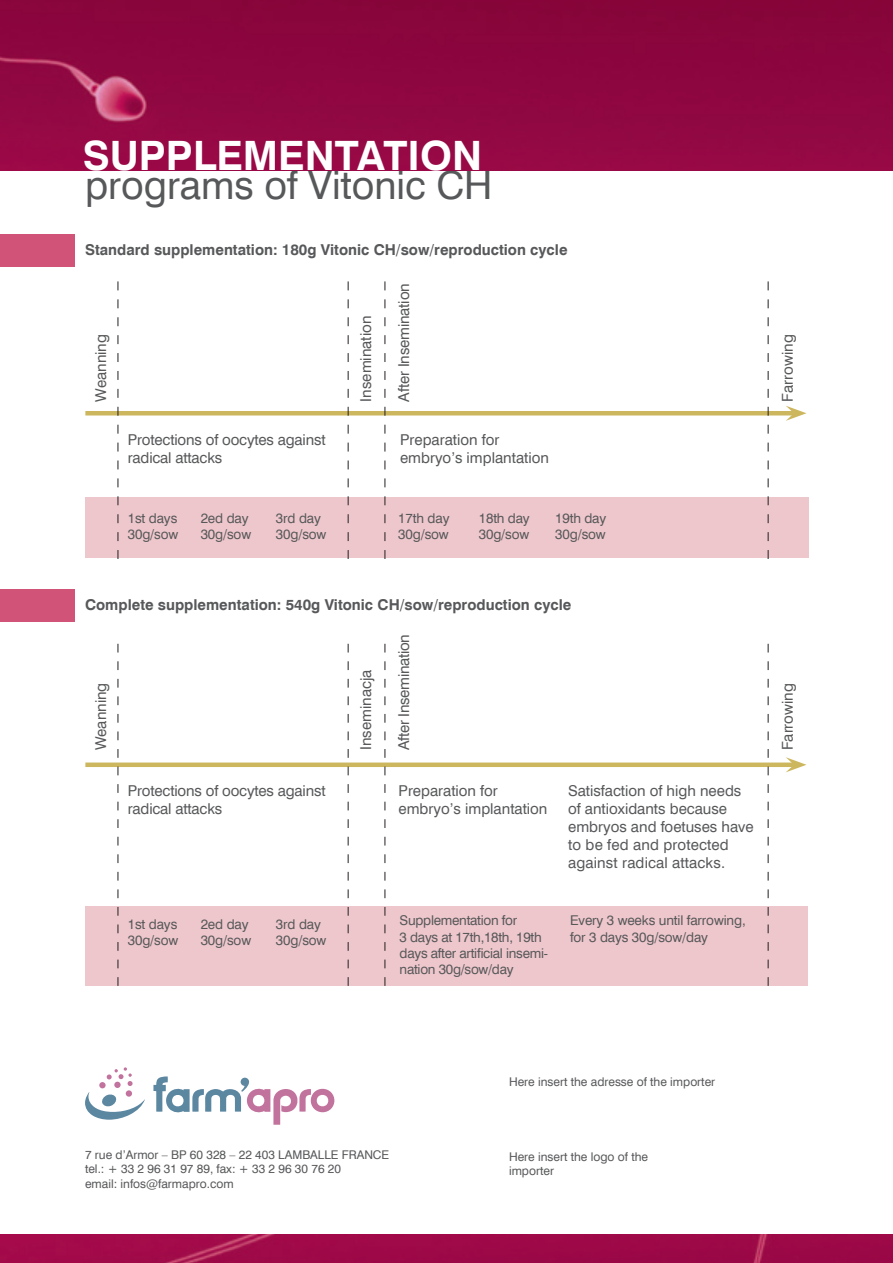
<style>
.page{position:relative;width:893px;height:1263px;background:#fff}
.page>*{position:absolute;margin:0;border:0;box-sizing:border-box;transform-origin:0 0}
.t1{font:40.5px "Swis 721 EU Bold";color:#fff}
.t2{font:39px "Swis 721 EU Normal";color:#57585a}
.t3{font:15px/18px "Swis 721 EU Normal";color:#57585a}
.t4{font:15px "Swis 721 EU Bold";color:#57585a}
.t5{font:15px "Swis 721 EU Normal";letter-spacing:-.02em;color:#57585a}
.t6{font:13.5px/16.2px "Swis 721 EU Normal";letter-spacing:-.01em;color:#57585a}
.t7{font:12px/14.4px "Swis 721 EU Normal";color:#57585a}
</style>
<div class="page">
<div style="left:85px;top:906px;width:723px;height:80px;background:#eec7cc"></div>
<div style="left:85px;top:497px;width:724px;height:61px;background:#eec7cc"></div>
<div style="left:85px;top:762px;width:709px;height:5px;background:#cdb75e"></div>
<svg style="left:786px;top:757px;width:20px;height:15px"></svg>
<svg style="left:385px;top:644px;width:1px;height:342px"></svg>
<svg style="left:348px;top:644px;width:1px;height:342px"></svg>
<svg style="left:118px;top:644px;width:1px;height:342px"></svg>
<svg style="left:768px;top:644px;width:1px;height:342px"></svg>
<hr style="left:85px;top:411px;width:709px;height:4px;background:#cdb75e">
<svg style="left:786px;top:406px;width:20px;height:15px"></svg>
<svg style="left:385px;top:281px;width:1px;height:278px"></svg>
<svg style="left:348px;top:281px;width:1px;height:278px"></svg>
<svg style="left:118px;top:281px;width:1px;height:278px"></svg>
<svg style="left:768px;top:281px;width:1px;height:278px"></svg>
<div style="left:0;top:589px;width:74px;height:32px;background:#d15377"></div>
<div style="left:0;top:234px;width:74px;height:32px;background:#d15377"></div>
<img style="left:0;top:0;width:893px;height:170px">
<div style="left:0;top:1234px;width:893px;height:29px;background:#9f0948"></div>
<svg style="left:153px;top:1076px;width:181px;height:49px"></svg>
<svg style="left:85px;top:1092px;width:60px;height:28px"></svg>
<div style="left:99px;top:1082px;width:7px;height:6px;background:#c2739d;border-radius:50%"></div>
<div style="left:114px;top:1082px;width:7px;height:6px;background:#c2739d;border-radius:50%"></div>
<div style="left:126px;top:1090px;width:6px;height:7px;background:#c2739d;border-radius:50%"></div>
<svg style="left:107px;top:1067px;width:26px;height:19px"></svg>
<p class="t1" style="left:83px;top:130px;width:401px">SUPPLEMENTATION</p>
<p class="t2" style="left:85px;top:161px;width:409px">programs of Vitonic CH</p>
<p class="t4" style="left:85px;top:240px;width:484px">Standard supplementation: 180g Vitonic CH/sow/reproduction cycle</p>
<p class="t3" style="left:92px;top:401px;width:69px;rotate:-90deg">Weanning</p>
<p class="t3" style="left:357px;top:401px;width:87px;rotate:-90deg">Insemination</p>
<p class="t3" style="left:395px;top:401px;width:120px;rotate:-90deg">After Insemination</p>
<p class="t3" style="left:128px;top:431px;width:199px">Protections of oocytes against radical attacks</p>
<p class="t3" style="left:400px;top:431px;width:150px">Preparation for embryo’s implantation</p>
<p class="t6" style="left:128px;top:510px;width:51px">1st days</p>
<p class="t6" style="left:128px;top:526px;width:52px">30g/sow</p>
<p class="t6" style="left:201px;top:510px;width:49px">2ed day</p>
<p class="t6" style="left:201px;top:526px;width:52px">30g/sow</p>
<p class="t6" style="left:276px;top:510px;width:46px">3rd day</p>
<p class="t6" style="left:276px;top:526px;width:52px">30g/sow</p>
<p class="t6" style="left:398px;top:510px;width:53px">17th day</p>
<p class="t6" style="left:398px;top:526px;width:52px">30g/sow</p>
<p class="t6" style="left:479px;top:510px;width:52px">18th day</p>
<p class="t6" style="left:479px;top:526px;width:52px">30g/sow</p>
<p class="t6" style="left:555px;top:510px;width:52px">19th day</p>
<p class="t6" style="left:555px;top:526px;width:52px">30g/sow</p>
<p class="t4" style="left:85px;top:595px;width:488px">Complete supplementation: 540g Vitonic CH/sow/reproduction cycle</p>
<p class="t3" style="left:92px;top:750px;width:69px;rotate:-90deg">Weanning</p>
<p class="t3" style="left:357px;top:750px;width:82px;rotate:-90deg">Inseminacja</p>
<p class="t5" style="left:395px;top:750px;width:117px;rotate:-90deg">After Insemination</p>
<p class="t3" style="left:128px;top:782px;width:199px">Protections of oocytes against radical attacks</p>
<p class="t3" style="left:399px;top:782px;width:101px">Preparation for</p>
<p class="t3" style="left:399px;top:800px;width:150px">embryo’s implantation</p>
<p class="t6" style="left:128px;top:916px;width:51px">1st days</p>
<p class="t6" style="left:128px;top:932px;width:52px">30g/sow</p>
<p class="t6" style="left:201px;top:916px;width:49px">2ed day</p>
<p class="t6" style="left:201px;top:932px;width:52px">30g/sow</p>
<p class="t6" style="left:276px;top:916px;width:46px">3rd day</p>
<p class="t6" style="left:276px;top:932px;width:52px">30g/sow</p>
<p class="t6" style="left:400px;top:913px;width:150px">Supplementation for<br>3 days at 17th,18th, 19th days after artificial insemi&shy;nation 30g/sow/day</p>
<p class="t3" style="left:568px;top:782px;width:187px">Satisfaction of high needs of antioxidants because embryos and foetuses have to be fed and protected against radical attacks.</p>
<p class="t6" style="left:570px;top:913px;width:177px">Every 3 weeks until farrowing,</p>
<p class="t6" style="left:570px;top:929px;width:139px">for 3 days 30g/sow/day</p>
<p class="t3" style="left:779px;top:401px;width:68px;rotate:-90deg">Farrowing</p>
<p class="t3" style="left:779px;top:750px;width:68px;rotate:-90deg">Farrowing</p>
<p class="t7" style="left:85px;top:1148px;width:306px">7 rue d’Armor – BP 60 328 – 22 403 LAMBALLE FRANCE tel.: + 33 2 96 31 97 89, fax: + 33 2 96 30 76 20<br>email: infos@farmapro.com</p>
<p class="t7" style="left:509px;top:1075px;width:208px">Here insert the adresse of the importer</p>
<p class="t7" style="left:509px;top:1150px;width:141px">Here insert the logo of the importer</p>
</div>
